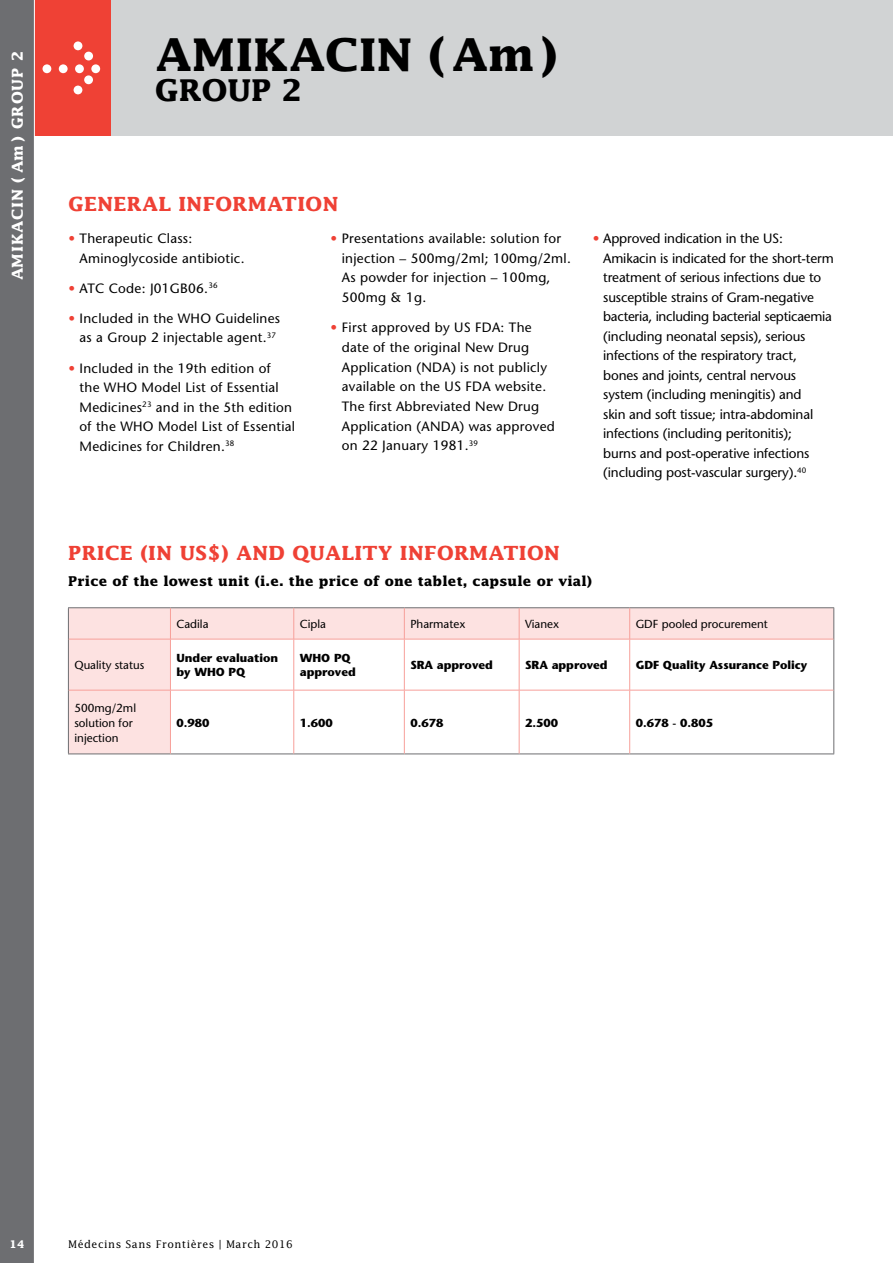
<style>
.page{position:relative;width:893px;height:1263px;background:#fff}
.page>*{position:absolute;margin:0;border:0;box-sizing:border-box;transform-origin:0 0}
.t1{font:700 45px "Lucida";color:#000}
.t2{font:700 30px "Lucida";color:#000}
.t3{font:700 19.5px "Lucida";letter-spacing:.02em;color:#ef4135}
.t4{font:700 15px "Lucida";letter-spacing:.05em;color:#fff}
.t5{font:13.5px/19.6px "Stone Sans";letter-spacing:.02em;color:#000}
.t6{font:13.5px/19.5px "Stone Sans";letter-spacing:-.01em;color:#000}
.t7{font:700 13.5px "Lucida";letter-spacing:.015em;color:#000}
.t8{font:700 11.7px/14.2px "Stone Sans";color:#000}
.t9{font:11.7px/15px "Stone Sans";color:#000}
.t10{font:10.5px "Lucida";letter-spacing:.05em;color:#000}
.t11{font:700 10.5px "Lucida";color:#fff}
.s1{color:#ef4135}
</style>
<div class="page">
<div style="left:0;top:0;width:34px;height:1263px;background:#6d6e71"></div>
<div style="left:111px;top:0;width:782px;height:136px;background:#d1d3d4"></div>
<div style="left:34px;top:0;width:77px;height:136px;background:#ef4135"></div>
<div style="left:43px;top:64px;width:8px;height:9px;background:#fff;border-radius:50%"></div>
<div style="left:59px;top:64px;width:9px;height:9px;background:#fff;border-radius:50%"></div>
<div style="left:75px;top:64px;width:9px;height:9px;background:#fff;border-radius:50%"></div>
<div style="left:91px;top:64px;width:9px;height:9px;background:#fff;border-radius:50%"></div>
<div style="left:84px;top:75px;width:9px;height:9px;background:#fff;border-radius:50%"></div>
<div style="left:74px;top:86px;width:8px;height:8px;background:#fff;border-radius:50%"></div>
<div style="left:84px;top:52px;width:9px;height:8px;background:#fff;border-radius:50%"></div>
<div style="left:74px;top:41px;width:8px;height:9px;background:#fff;border-radius:50%"></div>
<hr style="left:34px;top:0;width:1px;height:1263px;background:#fff">
<svg style="left:69px;top:608px;width:764px;height:145px"></svg>
<hr style="left:68px;top:607px;width:102px;height:1px;background:#6d6e71">
<hr style="left:68px;top:608px;width:1px;height:31px;background:#6d6e71">
<hr style="left:170px;top:607px;width:124px;height:1px;background:#6d6e71">
<hr style="left:294px;top:607px;width:110px;height:1px;background:#6d6e71">
<hr style="left:404px;top:607px;width:115px;height:1px;background:#6d6e71">
<hr style="left:519px;top:607px;width:111px;height:1px;background:#6d6e71">
<hr style="left:630px;top:607px;width:204px;height:1px;background:#6d6e71">
<hr style="left:833px;top:608px;width:1px;height:31px;background:#6d6e71">
<hr style="left:68px;top:639px;width:1px;height:51px;background:#6d6e71">
<hr style="left:833px;top:639px;width:1px;height:51px;background:#6d6e71">
<hr style="left:68px;top:690px;width:1px;height:63px;background:#6d6e71">
<hr style="left:833px;top:690px;width:1px;height:63px;background:#6d6e71">
<hr style="left:68px;top:753px;width:102px;height:1px;background:#6d6e71">
<hr style="left:170px;top:753px;width:124px;height:1px;background:#6d6e71">
<hr style="left:294px;top:753px;width:110px;height:1px;background:#6d6e71">
<hr style="left:404px;top:753px;width:115px;height:1px;background:#6d6e71">
<hr style="left:519px;top:753px;width:111px;height:1px;background:#6d6e71">
<hr style="left:630px;top:753px;width:204px;height:1px;background:#6d6e71">
<hr style="left:170px;top:608px;width:1px;height:31px;background:#f7a09a">
<hr style="left:294px;top:608px;width:1px;height:31px;background:#f7a09a">
<hr style="left:404px;top:608px;width:1px;height:31px;background:#f7a09a">
<hr style="left:519px;top:608px;width:1px;height:31px;background:#f7a09a">
<hr style="left:629px;top:608px;width:1px;height:31px;background:#f7a09a">
<hr style="left:69px;top:639px;width:101px;height:1px;background:#f7a09a">
<hr style="left:170px;top:639px;width:1px;height:51px;background:#f7a09a">
<hr style="left:170px;top:639px;width:124px;height:1px;background:#f7a09a">
<hr style="left:294px;top:639px;width:1px;height:51px;background:#f7a09a">
<hr style="left:294px;top:639px;width:110px;height:1px;background:#f7a09a">
<hr style="left:404px;top:639px;width:115px;height:1px;background:#f7a09a">
<hr style="left:519px;top:639px;width:111px;height:1px;background:#f7a09a">
<hr style="left:404px;top:639px;width:1px;height:51px;background:#f7a09a">
<hr style="left:519px;top:639px;width:1px;height:51px;background:#f7a09a">
<hr style="left:629px;top:639px;width:1px;height:51px;background:#f7a09a">
<hr style="left:630px;top:639px;width:203px;height:1px;background:#f7a09a">
<hr style="left:69px;top:690px;width:101px;height:1px;background:#f7a09a">
<hr style="left:170px;top:690px;width:1px;height:63px;background:#f7a09a">
<hr style="left:170px;top:690px;width:124px;height:1px;background:#f7a09a">
<hr style="left:294px;top:690px;width:1px;height:63px;background:#f7a09a">
<hr style="left:294px;top:690px;width:110px;height:1px;background:#f7a09a">
<hr style="left:404px;top:690px;width:115px;height:1px;background:#f7a09a">
<hr style="left:519px;top:690px;width:111px;height:1px;background:#f7a09a">
<hr style="left:404px;top:690px;width:1px;height:63px;background:#f7a09a">
<hr style="left:519px;top:690px;width:1px;height:63px;background:#f7a09a">
<hr style="left:629px;top:690px;width:1px;height:63px;background:#f7a09a">
<hr style="left:630px;top:690px;width:203px;height:1px;background:#f7a09a">
<p class="t4" style="left:9px;top:280px;width:231px;rotate:-90deg">AMIKACIN ( Am ) GROUP 2</p>
<h1 class="t1" style="left:155px;top:28px;width:404px">AMIKACIN (Am)</h1>
<h2 class="t2" style="left:155px;top:72px;width:149px">GROUP 2</h2>
<h3 class="t3" style="left:68px;top:192px;width:271px">GENERAL INFORMATION</h3>
<p class="t5" style="left:80px;top:229px;width:167px;text-indent:-11px"><span class="s1">•</span> Therapeutic Class:<br>Aminoglycoside antibiotic.</p>
<p class="t5" style="left:68px;top:278px;width:151px"><span class="s1">•</span> ATC Code: J01GB06.<sup>36</sup></p>
<p class="t5" style="left:68px;top:308px;width:213px;text-align:center"><span class="s1">•</span> Included in the WHO Guidelines as a Group 2 injectable agent.<sup>37</sup></p>
<p class="t5" style="left:80px;top:358px;width:217px;text-indent:-11px"><span class="s1">•</span> Included in the 19th edition of<br>the WHO Model List of Essential<br>Medicines<sup>23</sup> and in the 5th edition of the WHO Model List of Essential<br>Medicines for Children.<sup>38</sup></p>
<p class="t5" style="left:342px;top:228px;width:231px;text-indent:-11px"><span class="s1">•</span> Presentations available: solution for injection – 500mg/2ml; 100mg/2ml.<br>As powder for injection – 100mg,<br>500mg &amp; 1g.</p>
<p class="t5" style="left:342px;top:318px;width:215px;text-indent:-11px"><span class="s1">•</span> First approved by US FDA: The date of the original New Drug<br>Application (NDA) is not publicly available on the US FDA website.<br>The first Abbreviated New Drug<br>Application (ANDA) was approved on 22 January 1981.<sup>39</sup></p>
<p class="t6" style="left:603px;top:229px;width:232px;text-indent:-10px"><span class="s1">•</span> Approved indication in the US:<br>Amikacin is indicated for the short-term treatment of serious infections due to susceptible strains of Gram-negative bacteria, including bacterial septicaemia (including neonatal sepsis), serious infections of the respiratory tract, bones and joints, central nervous system (including meningitis) and<br>skin and soft tissue; intra-abdominal infections (including peritonitis);<br>burns and post-operative infections (including post-vascular surgery).<sup>40</sup></p>
<h3 class="t3" style="left:68px;top:541px;width:493px">PRICE (IN US$) AND QUALITY INFORMATION</h3>
<p class="t7" style="left:68px;top:573px;width:526px">Price of the lowest unit (i.e. the price of one tablet, capsule or vial)</p>
<p class="t9" style="left:176px;top:616px;width:34px">Cadila</p>
<p class="t9" style="left:300px;top:616px;width:28px">Cipla</p>
<p class="t9" style="left:410px;top:616px;width:57px">Pharmatex</p>
<p class="t9" style="left:525px;top:616px;width:35px">Vianex</p>
<p class="t9" style="left:636px;top:616px;width:134px">GDF pooled procurement</p>
<p class="t9" style="left:74px;top:657px;width:71px">Quality status</p>
<p class="t8" style="left:176px;top:651px;width:103px">Under evaluation by WHO PQ</p>
<p class="t8" style="left:300px;top:651px;width:57px">WHO PQ approved</p>
<p class="t8" style="left:410px;top:658px;width:84px">SRA approved</p>
<p class="t8" style="left:525px;top:658px;width:84px">SRA approved</p>
<p class="t8" style="left:636px;top:658px;width:173px">GDF Quality Assurance Policy</p>
<p class="t9" style="left:74px;top:700px;width:63px">500mg/2ml solution for injection</p>
<p class="t8" style="left:176px;top:715px;width:34px">0.980</p>
<p class="t8" style="left:300px;top:715px;width:34px">1.600</p>
<p class="t8" style="left:410px;top:715px;width:34px">0.678</p>
<p class="t8" style="left:525px;top:715px;width:34px">2.500</p>
<p class="t8" style="left:636px;top:715px;width:79px">0.678 - 0.805</p>
<p class="t11" style="left:10px;top:1238px;width:16px">14</p>
<p class="t10" style="left:68px;top:1238px;width:226px">Médecins Sans Frontières | March 2016</p>
</div>
